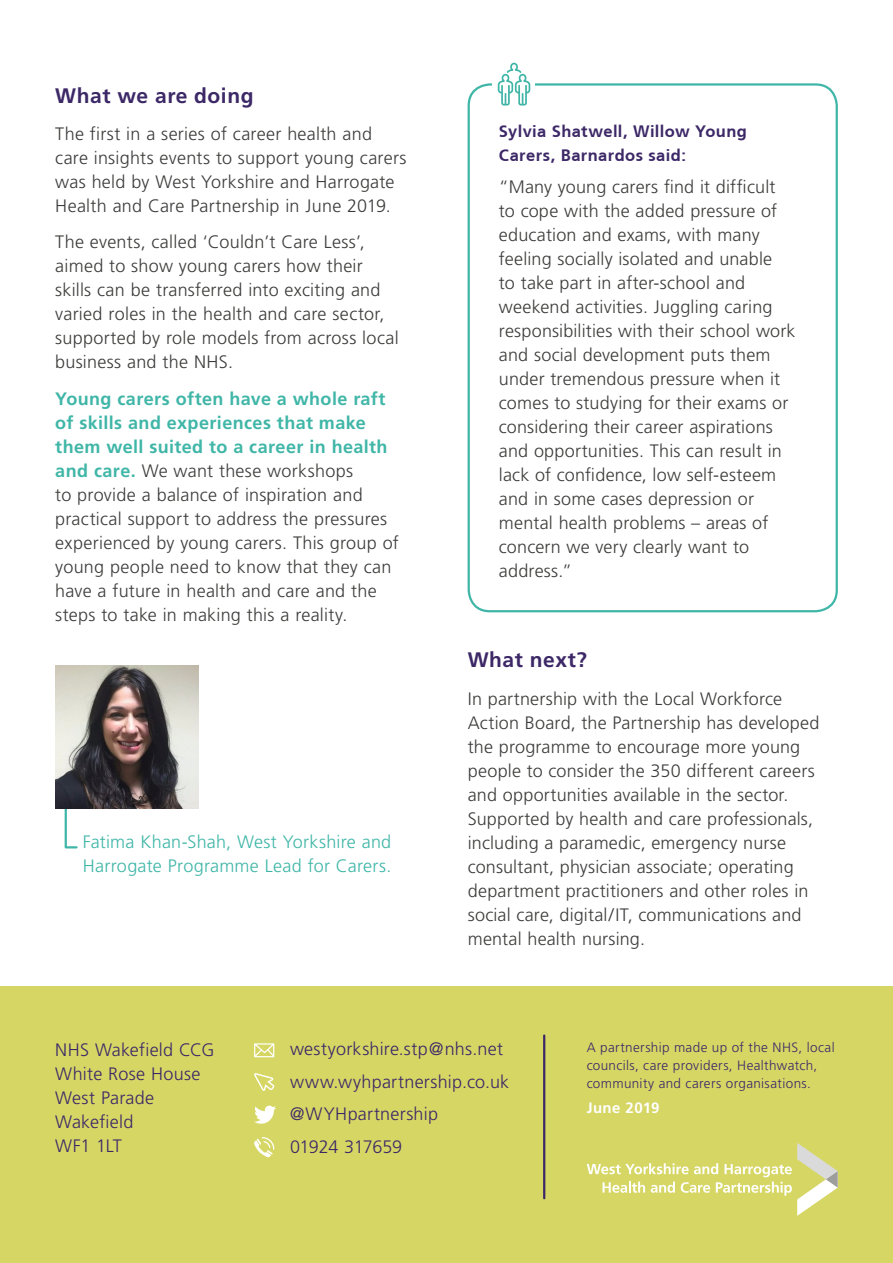
<style>
.page{position:relative;width:893px;height:1263px;background:#fff}
.page>*{position:absolute;margin:0;border:0;box-sizing:border-box;transform-origin:0 0}
.t1{font:700 21px "Frutiger";letter-spacing:.025em;color:#3c2867}
.t2{font:300 18px/24px "Frutiger";letter-spacing:.01em;color:#3c3c3b}
.t3{font:300 18px/24px "Frutiger";letter-spacing:.015em;color:#3c2867}
.t4{font:300 18px/24px "Frutiger";letter-spacing:.015em;color:#3fb6a7}
.t5{font:700 16.5px/24px "Frutiger CE";letter-spacing:.025em;color:#3c2867}
.t6{font:700 15px "Frutiger";letter-spacing:.03em;color:#fff}
.t7{font:300 13.5px/18px "Frutiger";letter-spacing:.025em;color:#3c2867}
.s1{font-weight:700;color:#3fb6a7}
</style>
<div class="page">
<svg style="left:64px;top:809px;width:14px;height:40px"></svg>
<div style="left:0;top:986px;width:893px;height:277px;background:#d6d665"></div>
<svg style="left:254px;top:1073px;width:21px;height:18px"></svg>
<svg style="left:254px;top:1105px;width:22px;height:19px"></svg>
<svg style="left:254px;top:1043px;width:20px;height:14px"></svg>
<svg style="left:254px;top:1137px;width:20px;height:20px"></svg>
<svg style="left:587px;top:1143px;width:251px;height:73px"></svg>
<hr style="left:543px;top:1035px;width:2px;height:163px;background:#3c2867">
<div style="left:468px;top:83px;width:370px;height:529px;border:2px solid #3fb6a7;border-radius:21px"></div>
<div style="left:492px;top:77px;width:43px;height:19px;background:#fff"></div>
<svg style="left:498px;top:63px;width:32px;height:42px"></svg>
<img style="left:55px;top:666px;width:144px;height:143px">
<p class="t1" style="left:55px;top:83px;width:200px">What we are doing</p>
<p class="t2" style="left:55px;top:122px;width:353px">The first in a series of career health and care insights events to support young carers was held by West Yorkshire and Harrogate Health and Care Partnership in June 2019.</p>
<p class="t2" style="left:55px;top:230px;width:345px">The events, called ‘Couldn’t Care Less’, aimed to show young carers how their skills can be transferred into exciting and varied roles in the health and care sector, supported by role models from across local business and the NHS.</p>
<p class="t2" style="left:55px;top:387px;width:345px"><span class="s1">Young carers often have a whole raft of skills and experiences that make them well suited to a career in health and care.</span> We want these workshops<br>to provide a balance of inspiration and practical support to address the pressures experienced by young carers. This group of young people need to know that they can have a future in health and care and the steps to take in making this a reality.</p>
<p class="t4" style="left:83px;top:830px;width:310px">Fatima Khan-Shah, West Yorkshire and<br>Harrogate Programme Lead for Carers.</p>
<p class="t5" style="left:499px;top:119px;width:249px">Sylvia Shatwell, Willow Young<br>Carers, Barnardos said:</p>
<p class="t2" style="left:499px;top:175px;width:298px">“Many young carers find it difficult to cope with the added pressure of education and exams, with many feeling socially isolated and unable<br>to take part in after-school and weekend activities. Juggling caring responsibilities with their school work and social development puts them under tremendous pressure when it comes to studying for their exams or considering their career aspirations and opportunities. This can result in lack of confidence, low self-esteem and in some cases depression or mental health problems – areas of concern we very clearly want to address.”</p>
<p class="t1" style="left:468px;top:648px;width:121px">What next?</p>
<p class="t2" style="left:468px;top:687px;width:353px">In partnership with the Local Workforce Action Board, the Partnership has developed the programme to encourage more young people to consider the 350 different careers and opportunities available in the sector.<br>Supported by health and care professionals, including a paramedic, emergency nurse consultant, physician associate; operating department practitioners and other roles in social care, digital/IT, communications and mental health nursing.</p>
<p class="t3" style="left:55px;top:1038px;width:161px">NHS Wakefield CCG<br>White Rose House<br>West Parade<br>Wakefield<br>WF1 1LT</p>
<p class="t3" style="left:290px;top:1033px;width:221px;line-height:32.4px">westyorkshire.stp@nhs.net www.wyhpartnership.co.uk @WYHpartnership<br>01924 317659</p>
<p class="t7" style="left:587px;top:1039px;width:249px">A partnership made up of the NHS, local councils, care providers, Healthwatch, community and carers organisations.</p>
<p class="t6" style="left:587px;top:1099px;width:74px">June 2019</p>
</div>
